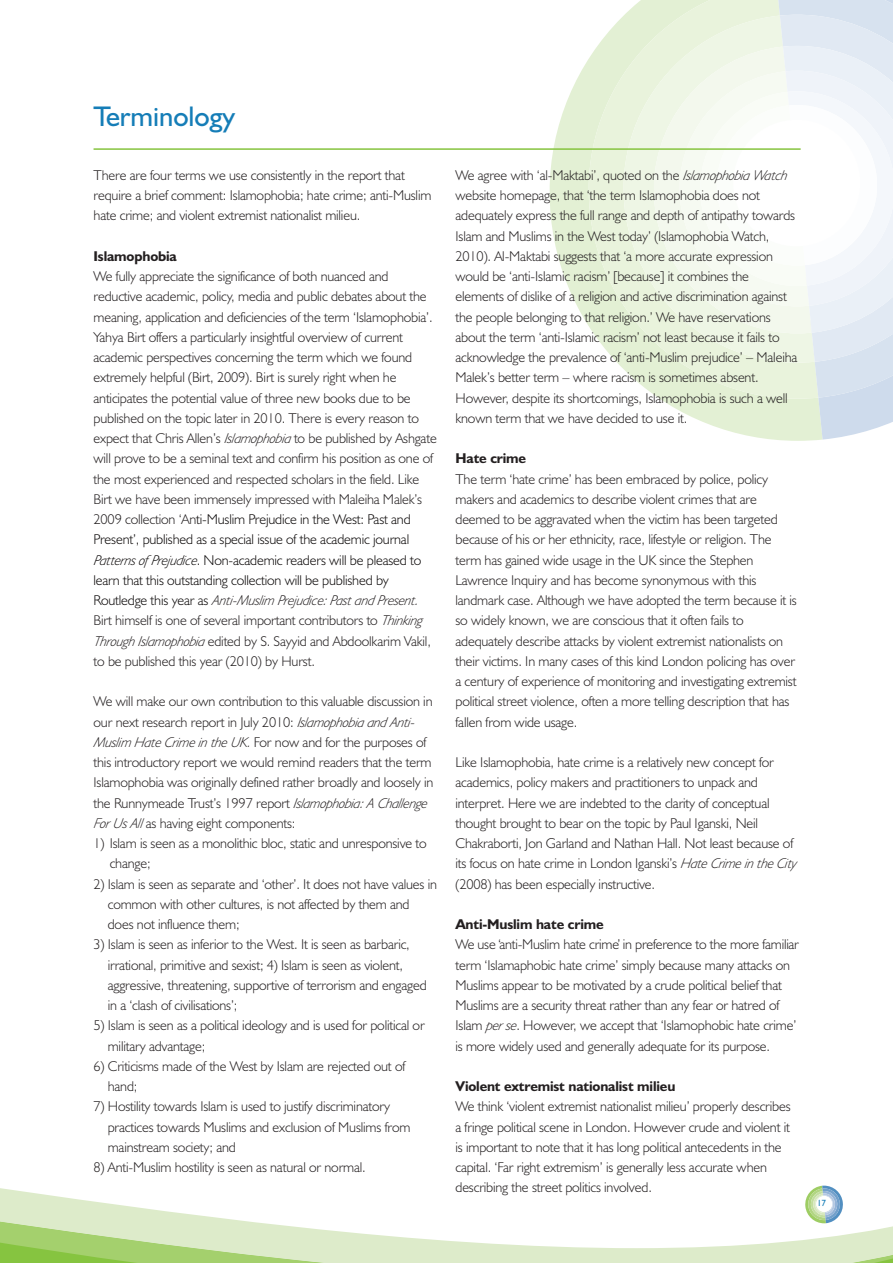
<style>
.page{position:relative;width:893px;height:1263px;background:#fff}
.page>*{position:absolute;margin:0;border:0;box-sizing:border-box;transform-origin:0 0}
.t1{font:28.5px "Humanist 521 BT";color:#157db7}
.t2{font:300 14.25px/20.2px "Humanist 521 BT";letter-spacing:-.01em;color:#231f20}
.t3{font:700 14.25px "Humanist 521 BT";letter-spacing:-.01em;color:#231f20}
.t4{font:9px "Humanist 521 BT";color:#157db7}
.s1{font-style:italic}
.s2{color:#0b0808}
.s3{font-style:italic;color:#0b0808}
</style>
<div class="page">
<svg style="left:0;top:1188px;width:893px;height:75px"></svg>
<svg style="left:549px;top:78px;width:266px;height:363px"></svg>
<svg style="left:578px;top:0;width:195px;height:399px;fill:#e9f3dc"></svg>
<svg style="left:615px;top:16px;width:158px;height:347px;fill:#e9f3dc"></svg>
<svg style="left:647px;top:47px;width:27px;height:286px;fill:#eef6e5"></svg>
<svg style="left:773px;top:0;width:120px;height:440px"></svg>
<svg style="left:776px;top:0;width:117px;height:398px;fill:#d7e2ef"></svg>
<svg style="left:674px;top:15px;width:219px;height:347px"></svg>
<svg style="left:804px;top:1185px;width:40px;height:38px"></svg>
<div style="left:816px;top:1196px;width:16px;height:16px;background:#fff;border-radius:50%"></div>
<hr style="left:94px;top:148px;width:707px;height:2px;background:#86c43f">
<h1 class="t1" style="left:94px;top:107px;width:143px">Terminology</h1>
<p class="t2" style="left:94px;top:166px;width:339px">There are four terms we use consistently in the report that require a brief comment: Islamophobia; hate crime; anti-Muslim hate crime; and violent extremist nationalist milieu.</p>
<p class="t3" style="left:94px;top:251px;width:85px">Islamophobia</p>
<p class="t2" style="left:94px;top:268px;width:345px">We fully appreciate the significance of both nuanced and reductive academic, policy, media and public debates about the meaning, application and deficiencies of the term ‘Islamophobia’.<br>Yahya Birt offers a particularly insightful overview of current academic perspectives concerning the term which we found extremely helpful (Birt, 2009). Birt is surely right when he anticipates the potential value of three new books due to be published on the topic later in 2010. There is every reason to expect that Chris Allen’s <span class="s1">Islamophobia</span>to be published by Ashgate will prove to be a seminal text and confirm his position as one of the most experienced and respected scholars in the field. Like Birt we have been immensely impressed with Maleiha Malek’s 2009 collection ‘An<span class="s2">ti-Muslim Prejudice in the West: Past and Present’, published as a special issue of the academic journal </span><span class="s3">Patternsof Prejudice</span><span class="s2">. Non-academic readers will be pleased to learn that this outstanding collection will be published by<br>Ro u t l e d g e t h i s y e a r a s</span> <span class="s1">Anti-Muslim Prejudice: Past and Present.<br></span>Birt himself is one of several important contributors to <span class="s1">Thinking ThroughIslamophobia</span>edited by S. Sayyid and Abdoolkarim Vakil, to be published this year (2010) by Hurst.</p>
<p class="t2" style="left:94px;top:693px;width:341px">We will make our own contribution to this valuable discussion in our next research report in July 2010: <span class="s1">IslamophobiaandAnti-MuslimHateCrimeintheUK.</span>For now and for the purposes of this introductory report we would remind readers that the term Islamophobia was originally defined rather broadly and loosely in the Runnymeade Trust’s 1997 report <span class="s1">Islamophobia:A Challenge ForUsAll</span>as having eight components:</p>
<p class="t2" style="left:110px;top:835px;width:319px;text-indent:-16px">1) Islam is seen as a monolithic bloc, static and unresponsive to change;</p>
<p class="t2" style="left:108px;top:875px;width:331px;text-indent:-14px">2) Islam is seen as separate and ‘other’. It does not have values in common with other cultures, is not affected by them and does not influence them;</p>
<p class="t2" style="left:108px;top:936px;width:320px;text-indent:-14px">3) Islam is seen as inferior to the West. It is seen as barbaric, irrational, primitive and sexist; 4) Islam is seen as violent, aggressive, threatening, supportive of terrorism and engaged in a ‘clash of civilisations’;</p>
<p class="t2" style="left:108px;top:1017px;width:318px;text-indent:-14px">5) Islam is seen as a political ideology and is used for political or military advantage;</p>
<p class="t2" style="left:108px;top:1057px;width:299px;text-indent:-14px">6) Criticisms made of the West by Islam are rejected out of hand;</p>
<p class="t2" style="left:108px;top:1098px;width:304px;text-indent:-14px">7) Hostility towards Islam is used to justify discriminatory practices towards Muslims and exclusion of Muslims from mainstream society; and</p>
<p class="t2" style="left:94px;top:1159px;width:274px">8) Anti-Muslim hostility is seen as natural or normal.</p>
<p class="t2" style="left:455px;top:166px;width:343px">We agree with ‘al-Maktabi’, quoted on the <span class="s1">IslamophobiaWatch </span>website homepage, that ‘the term Islamophobia does not adequately express the full range and depth of antipathy towards Islam and Muslims in the West today’ (Islamophobia Watch, 2010). Al-Maktabi suggests that ‘a more accurate expression would be ‘anti-Islamic racism’ [because] it combines the elements of dislike of a religion and active discrimination against the people belonging to that religion.’ We have reservations about the term ‘anti-Islamic racism’ not least because it fails to acknowledge the prevalence of ‘anti-Muslim prejudice’ – Maleiha Malek’s better term – where racism is sometimes absent.<br>However, despite its shortcomings, Islamophobia is such a well known term that we have decided to use it.</p>
<p class="t3" style="left:455px;top:454px;width:72px">Hate crime</p>
<p class="t2" style="left:455px;top:470px;width:343px">The term ‘hate crime’ has been embraced by police, policy makers and academics to describe violent crimes that are deemed to be aggravated when the victim has been targeted because of his or her ethnicity, race, lifestyle or religion. The term has gained wide usage in the UK since the Stephen Lawrence Inquiry and has become synonymous with this landmark case. Although we have adopted the term because it is so widely known, we are conscious that it often fails to adequately describe attacks by violent extremist nationalists on their victims. In many cases of this kind London policing has over a century of experience of monitoring and investigating extremist political street violence, often a more telling description that has fallen from wide usage.</p>
<p class="t2" style="left:455px;top:754px;width:343px">Like Islamophobia, hate crime is a relatively new concept for academics, policy makers and practitioners to unpack and interpret. Here we are indebted to the clarity of conceptual thought brought to bear on the topic by Paul Iganski, Neil Chakraborti, Jon Garland and Nathan Hall. Not least because of its focus on hate crime in London Iganski’s <span class="s1">HateCrimeintheCity </span>(2008) has been especially instructive.</p>
<p class="t3" style="left:455px;top:919px;width:150px">Anti-Muslim hate crime</p>
<p class="t2" style="left:455px;top:936px;width:345px">We use ‘anti-Muslim hate crime’ in preference to the more familiar term ‘Islamaphobic hate crime’ simply because many attacks on Muslims appear to be motivated by a crude political belief that Muslims are a security threat rather than any fear or hatred of Islam <span class="s1">perse</span>. However, we accept that ‘Islamophobic hate crime’ is more widely used and generally adequate for its purpose.</p>
<p class="t3" style="left:455px;top:1081px;width:221px">Violent extremist nationalist milieu</p>
<p class="t2" style="left:455px;top:1098px;width:337px">We think ‘violent extremist nationalist milieu’ properly describes a fringe political scene in London. However crude and violent it is important to note that it has long political antecedents in the capital. ‘Far right extremism’ is generally less accurate when describing the street politics involved.</p>
<p class="t4" style="left:817px;top:1200px;width:10px">17</p>
</div>
